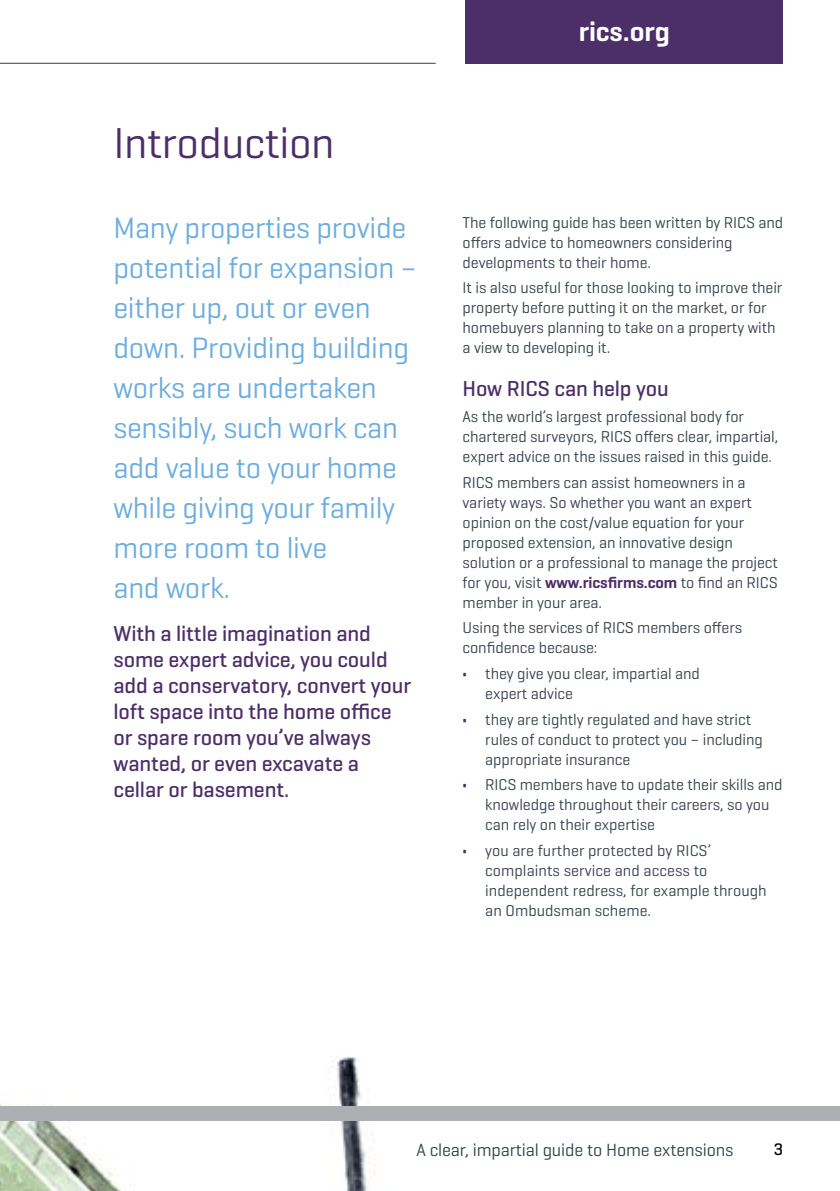
<style>
.page{position:relative;width:840px;height:1191px;background:#fff}
.page>*{position:absolute;margin:0;border:0;box-sizing:border-box;transform-origin:0 0}
.t1{font:44px "Geogrotesque";letter-spacing:-.01em;color:#4c2f69}
.t2{font:30px/40px "Geogrotesque";letter-spacing:-.01em;color:#6caddf}
.t3{font:600 28px "Geogrotesque";letter-spacing:-.005em;color:#fff}
.t4{font:500 22px/26px "Geogrotesque";letter-spacing:-.005em;color:#4c2f69}
.t5{font:18px "Geogrotesque";letter-spacing:-.01em;color:#37424b}
.t6{font:500 17px "Geogrotesque";color:#000}
.t7{font:16px/20px "Geogrotesque";letter-spacing:-.005em;color:#37424b}
.s1{font-weight:600;color:#4c2f69}
.s2{font-weight:700;color:#4c2f69}
</style>
<div class="page">
<img style="left:0;top:0;width:839px;height:1191px">
<hr style="left:0;top:63px;width:435px;height:1px;background:#37424b">
<div style="left:0;top:1106px;width:839px;height:14px;background:#adafb2"></div>
<div style="left:465px;top:0;width:317px;height:63px;background:#4c2f69"></div>
<h1 class="t1" style="left:113px;top:115px;width:222px">Introduction</h1>
<h2 class="t2" style="left:113px;top:207px;width:305px">Many properties provide potential for expansion – either up, out or even down. Providing building works are undertaken sensibly, such work can add value to your home while giving your family more room to live<br>and work.</h2>
<h3 class="t4" style="left:113px;top:620px;width:299px">With a little imagination and some expert advice, you could add a conservatory, convert your loft space into the home office or spare room you’ve always wanted, or even excavate a cellar or basement.</h3>
<h3 class="t3" style="left:578px;top:14px;width:93px">rics.org</h3>
<p class="t7" style="left:462px;top:212px;width:322px">The following guide has been written by RICS and offers advice to homeowners considering developments to their home.</p>
<p class="t7" style="left:462px;top:277px;width:321px">It is also useful for those looking to improve their property before putting it on the market, or for homebuyers planning to take on a property with a view to developing it.</p>
<h3 class="t4" style="left:462px;top:375px;width:208px">How RICS can help you</h3>
<p class="t7" style="left:462px;top:406px;width:317px">As the world’s largest professional body for chartered surveyors, RICS offers clear, impartial, expert advice on the issues raised in this guide.</p>
<p class="t7" style="left:462px;top:472px;width:317px">RICS members can assist homeowners in a variety ways. So whether you want an expert opinion on the cost/value equation for your proposed extension, an innovative design solution or a professional to manage the project for you, visit <span class="s1">www.ricsfirms.com</span> to find an RICS member in your area.</p>
<p class="t7" style="left:462px;top:617px;width:281px">Using the services of RICS members offers confidence because:</p>
<p class="t7" style="left:485px;top:663px;width:216px;text-indent:-23px"><span class="s2">•</span> they give you clear, impartial and expert advice</p>
<p class="t7" style="left:485px;top:709px;width:279px;text-indent:-23px"><span class="s2">•</span> they are tightly regulated and have strict rules of conduct to protect you – including appropriate insurance</p>
<p class="t7" style="left:485px;top:774px;width:299px;text-indent:-23px"><span class="s2">•</span> RICS members have to update their skills and knowledge throughout their careers, so you can rely on their expertise</p>
<p class="t7" style="left:485px;top:840px;width:283px;text-indent:-23px"><span class="s2">•</span> you are further protected by RICS’ complaints service and access to independent redress, for example through an Ombudsman scheme.</p>
<p class="t5" style="left:416px;top:1139px;width:318px">A clear, impartial guide to Home extensions</p>
<p class="t6" style="left:773px;top:1138px;width:11px">3</p>
</div>
